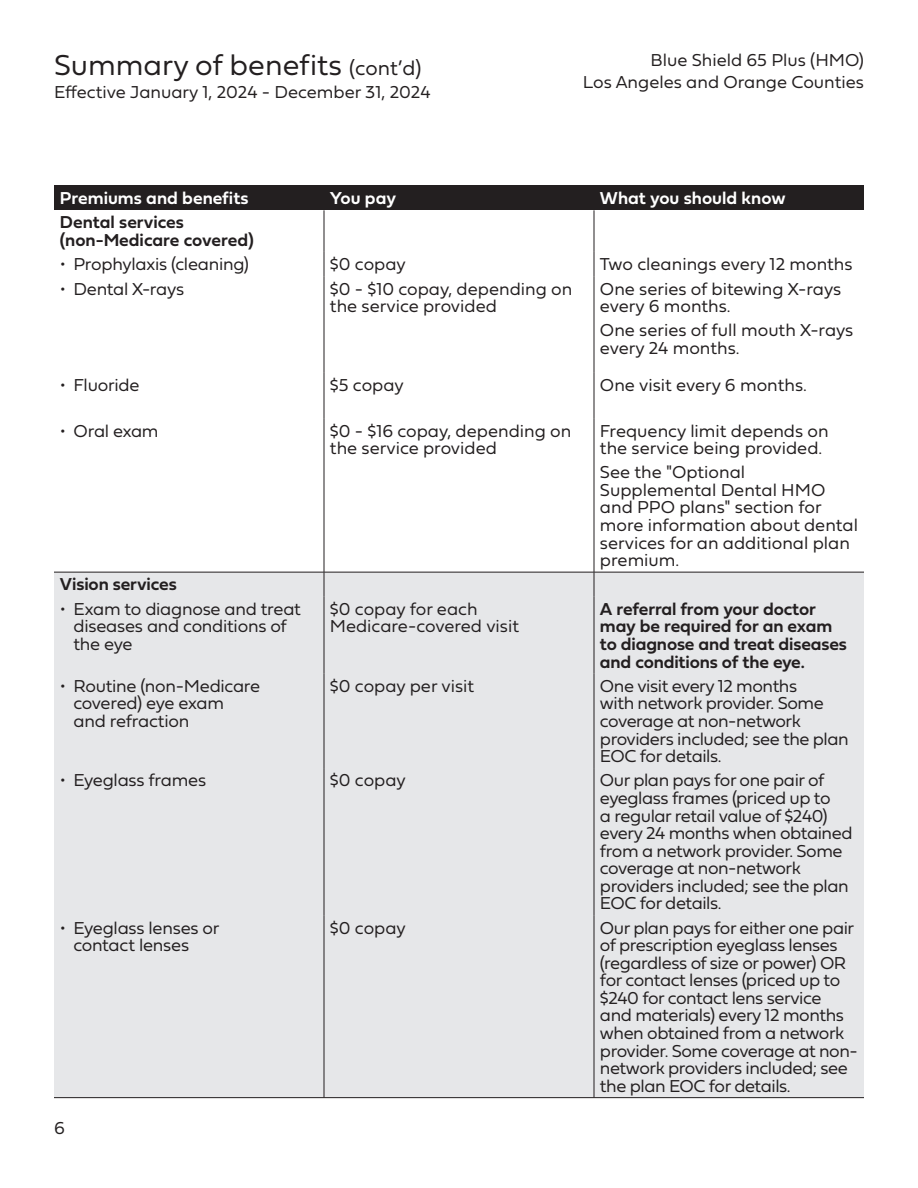
<style>
.page{position:relative;width:918px;height:1188px;background:#fff}
.page>*{position:absolute;margin:0;border:0;box-sizing:border-box;transform-origin:0 0}
.t1{font:30px "Fieldwork Geo Light";color:#231f20}
.t2{font:21px "Fieldwork Geo Light";color:#231f20}
.t3{font:18px/17.5px "Fieldwork Geo Light";letter-spacing:-.015em;color:#231f20}
.t4{font:18px/17.5px "Fieldwork Geo Demibold";letter-spacing:-.01em;color:#231f20}
.t5{font:18px "Fieldwork Geo Demibold";color:#fff}
</style>
<div class="page">
<div style="left:594px;top:674px;width:270px;height:94px;background:#e6e7e9"></div>
<div style="left:594px;top:768px;width:270px;height:147px;background:#e6e7e9"></div>
<div style="left:594px;top:915px;width:270px;height:183px;background:#e6e7e9"></div>
<div style="left:54px;top:186px;width:270px;height:24px;background:#231f20"></div>
<div style="left:324px;top:186px;width:270px;height:24px;background:#231f20"></div>
<div style="left:594px;top:186px;width:270px;height:24px;background:#231f20"></div>
<div style="left:54px;top:572px;width:270px;height:24px;background:#e6e7e9"></div>
<div style="left:324px;top:572px;width:270px;height:24px;background:#e6e7e9"></div>
<div style="left:594px;top:572px;width:270px;height:24px;background:#e6e7e9"></div>
<div style="left:54px;top:596px;width:270px;height:78px;background:#e6e7e9"></div>
<div style="left:324px;top:596px;width:270px;height:78px;background:#e6e7e9"></div>
<div style="left:594px;top:596px;width:270px;height:78px;background:#e6e7e9"></div>
<div style="left:54px;top:674px;width:270px;height:94px;background:#e6e7e9"></div>
<div style="left:324px;top:674px;width:270px;height:94px;background:#e6e7e9"></div>
<div style="left:54px;top:768px;width:270px;height:147px;background:#e6e7e9"></div>
<div style="left:324px;top:768px;width:270px;height:147px;background:#e6e7e9"></div>
<div style="left:54px;top:915px;width:270px;height:183px;background:#e6e7e9"></div>
<div style="left:324px;top:915px;width:270px;height:183px;background:#e6e7e9"></div>
<hr style="left:324px;top:210px;width:1px;height:42px;background:#231f20">
<hr style="left:594px;top:210px;width:1px;height:42px;background:#231f20">
<svg style="left:324px;top:252px;width:1px;height:24px"></svg>
<svg style="left:594px;top:252px;width:1px;height:24px"></svg>
<hr style="left:324px;top:276px;width:1px;height:96px;background:#231f20">
<hr style="left:594px;top:276px;width:1px;height:96px;background:#231f20">
<hr style="left:324px;top:372px;width:1px;height:46px;background:#231f20">
<hr style="left:594px;top:372px;width:1px;height:46px;background:#231f20">
<hr style="left:324px;top:418px;width:1px;height:154px;background:#231f20">
<hr style="left:594px;top:418px;width:1px;height:154px;background:#231f20">
<hr style="left:54px;top:572px;width:270px;height:1px;background:#231f20">
<svg style="left:324px;top:573px;width:1px;height:23px"></svg>
<hr style="left:324px;top:572px;width:270px;height:1px;background:#231f20">
<svg style="left:594px;top:573px;width:1px;height:23px"></svg>
<hr style="left:594px;top:572px;width:270px;height:1px;background:#231f20">
<hr style="left:324px;top:596px;width:1px;height:78px;background:#231f20">
<hr style="left:324px;top:674px;width:1px;height:94px;background:#231f20">
<hr style="left:324px;top:768px;width:1px;height:147px;background:#231f20">
<hr style="left:594px;top:596px;width:1px;height:78px;background:#231f20">
<hr style="left:594px;top:674px;width:1px;height:94px;background:#231f20">
<hr style="left:594px;top:768px;width:1px;height:147px;background:#231f20">
<hr style="left:324px;top:915px;width:1px;height:182px;background:#231f20">
<hr style="left:594px;top:915px;width:1px;height:182px;background:#231f20">
<hr style="left:54px;top:1097px;width:270px;height:1px;background:#231f20">
<hr style="left:324px;top:1097px;width:270px;height:1px;background:#231f20">
<hr style="left:594px;top:1097px;width:270px;height:1px;background:#231f20">
<h2 class="t1" style="left:54px;top:41px;width:290px">Summary of benefts</h2>
<p class="t3" style="left:651px;top:51px;width:215px">Blue Shield 65 Plus (HMO)</p>
<h2 class="t2" style="left:349px;top:51px;width:74px">(cont’d)</h2>
<p class="t3" style="left:583px;top:72px;width:283px">Los Angeles and Orange Counties</p>
<p class="t3" style="left:54px;top:83px;width:378px">Efective January 1, 2024 - December 31, 2024</p>
<p class="t5" style="left:60px;top:184px;width:190px">Premiums and benefts</p>
<p class="t5" style="left:330px;top:184px;width:68px">You pay</p>
<p class="t5" style="left:600px;top:184px;width:187px">What you should know</p>
<p class="t4" style="left:60px;top:213px;width:195px">Dental services (non-Medicare covered)</p>
<p class="t3" style="left:60px;top:255px;width:190px">• Prophylaxis (cleaning)</p>
<p class="t3" style="left:60px;top:279px;width:126px">• Dental X-rays</p>
<p class="t3" style="left:330px;top:251px;width:244px;line-height:24.3px">$0 copay<br>$0 - $10 copay, depending on</p>
<p class="t3" style="left:330px;top:297px;width:169px">the service provided</p>
<p class="t3" style="left:600px;top:251px;width:254px;line-height:24.3px">Two cleanings every 12 months<br>One series of bitewing X-rays</p>
<p class="t3" style="left:600px;top:293px;width:255px;line-height:24.3px">every 6 months.<br>One series of full mouth X-rays</p>
<p class="t3" style="left:600px;top:329px;width:208px;line-height:36.5px">every 24 months.<br>One visit every 6 months.</p>
<p class="t3" style="left:330px;top:375px;width:75px">$5 copay</p>
<p class="t3" style="left:60px;top:375px;width:81px">• Fluoride</p>
<p class="t3" style="left:60px;top:421px;width:100px">• Oral exam</p>
<p class="t3" style="left:330px;top:421px;width:243px">$0 - $16 copay, depending on the service provided</p>
<p class="t3" style="left:600px;top:421px;width:230px">Frequency limit depends on the service being provided.</p>
<p class="t3" style="left:600px;top:463px;width:260px">See the "Optional<br>Supplemental Dental HMO and PPO plans" section for more information about dental services for an additional plan premium.</p>
<p class="t4" style="left:60px;top:575px;width:118px">Vision services</p>
<p class="t3" style="left:73px;top:599px;width:229px;text-indent:-14px">• Exam to diagnose and treat diseases and conditions of the eye</p>
<p class="t3" style="left:330px;top:599px;width:191px">$0 copay for each<br>Medicare-covered visit</p>
<p class="t3" style="left:330px;top:676px;width:146px">$0 copay per visit</p>
<p class="t4" style="left:600px;top:599px;width:249px">A referral from your doctor may be required for an exam to diagnose and treat diseases and conditions of the eye.</p>
<p class="t3" style="left:73px;top:676px;width:188px;text-indent:-14px">• Routine (non-Medicare covered) eye exam and refraction</p>
<p class="t3" style="left:600px;top:676px;width:250px">One visit every 12 months<br>with network provider. Some coverage at non-network providers included; see the plan<br>EOC for details.</p>
<p class="t3" style="left:60px;top:771px;width:148px">• Eyeglass frames</p>
<p class="t3" style="left:330px;top:771px;width:77px">$0 copay</p>
<p class="t3" style="left:600px;top:771px;width:254px">Our plan pays for one pair of eyeglass frames (priced up to<br>a regular retail value of $240) every 24 months when obtained from a network provider. Some coverage at non-network providers included; see the plan<br>EOC for details.</p>
<p class="t3" style="left:73px;top:918px;width:148px;text-indent:-14px">• Eyeglass lenses or contact lenses</p>
<p class="t3" style="left:330px;top:918px;width:77px">$0 copay</p>
<p class="t3" style="left:600px;top:918px;width:259px">Our plan pays for either one pair of prescription eyeglass lenses (regardless of size or power) OR for contact lenses (priced up to $240 for contact lens service and materials) every 12 months when obtained from a network provider. Some coverage at non&shy;network providers included; see the plan EOC for details.</p>
<p class="t3" style="left:54px;top:1118px;width:12px">6</p>
</div>
